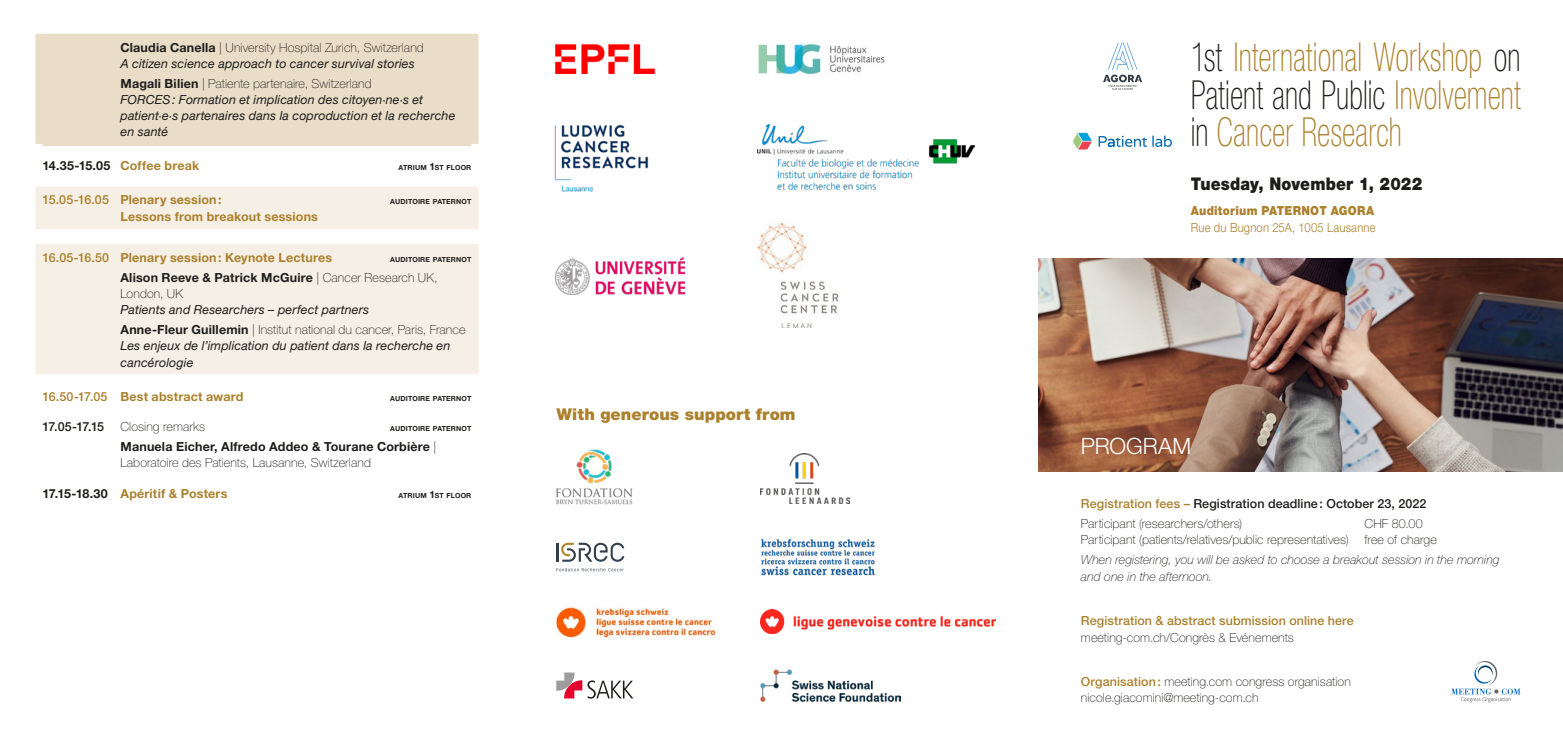
<style>
.page{position:relative;width:1563px;height:745px;background:#fff}
.page>*{position:absolute;margin:0;border:0;box-sizing:border-box;transform-origin:0 0}
.t1{font:100 condensed 40px/37.5px "Helvetica Neue LT Std";letter-spacing:.005em;color:#ab812d;text-align:justify;scale:.8 1}
.t2{font:300 22.5px "Helvetica Neue LT Std";letter-spacing:-.005em;color:#fff}
.t3{font:900 17.5px "Helvetica Neue LT Std";letter-spacing:.01em;color:#1d1d1b;scale:.9 1}
.t4{font:900 16.25px "Helvetica Neue LT Std";letter-spacing:.005em;color:#ab812d}
.t5{font:italic 12.5px/16.2px "Helvetica Neue LT Std";letter-spacing:.01em;color:#1d1d1b}
.t6{font:100 12.5px/16.2px "Helvetica Neue LT Std";letter-spacing:.005em;color:#1d1d1b}
.t7{font:700 12.5px "Helvetica Neue LT Std";letter-spacing:.015em;color:#ab812d}
.t8{font:500 12.5px/19.8px "Helvetica Neue LT Std";letter-spacing:.005em;color:#1d1d1b}
.t9{font:italic 100 12.5px/16.2px "Helvetica Neue LT Std";letter-spacing:.005em;color:#1d1d1b}
.t10{font:500 12.5px "Helvetica Neue LT Std";letter-spacing:.005em;color:#ab812d}
.t11{font:300 12.5px "Helvetica Neue LT Std";letter-spacing:.015em;color:#ab812d;scale:.9 1}
.t12{font:900 12.5px "Helvetica Neue LT Std";letter-spacing:.02em;color:#ab812d;scale:.9 1}
.t13{font:700 12.5px "Helvetica Neue LT Std";letter-spacing:.01em;color:#1d1d1b}
.t14{font:700 7px "Helvetica Neue LT Std";letter-spacing:.025em;color:#1d1d1b}
.s1{font-weight:700;font-style:normal}
.s2{font-weight:100;font-style:normal}
.s3{color:#ab812d}
.s4{font-size:10px}
.s5{font-weight:500}
.s6{font-weight:700}
.s7{color:#1d1d1b}
.s8{font-weight:100}
.s9{font-weight:500;color:#ab812d}
</style>
<div class="page">
<img style="left:1038px;top:259px;width:525px;height:212px">
<svg style="left:1103px;top:43px;width:39px;height:47px"></svg>
<svg style="left:1451px;top:661px;width:69px;height:41px"></svg>
<svg style="left:1073px;top:133px;width:19px;height:16px"></svg>
<svg style="left:1098px;top:135px;width:74px;height:12px"></svg>
<img style="left:758px;top:43px;width:127px;height:32px">
<img style="left:757px;top:125px;width:217px;height:66px">
<img style="left:757px;top:223px;width:82px;height:104px">
<svg style="left:556px;top:568px;width:68px;height:3px"></svg>
<svg style="left:556px;top:542px;width:68px;height:19px"></svg>
<svg style="left:556px;top:672px;width:77px;height:26px"></svg>
<img style="left:760px;top:453px;width:89px;height:50px">
<img style="left:554px;top:124px;width:95px;height:68px">
<img style="left:555px;top:44px;width:100px;height:30px">
<img style="left:555px;top:257px;width:129px;height:37px">
<img style="left:760px;top:609px;width:235px;height:24px">
<img style="left:556px;top:607px;width:161px;height:31px">
<img style="left:761px;top:538px;width:114px;height:37px">
<img style="left:556px;top:449px;width:77px;height:56px">
<img style="left:760px;top:669px;width:141px;height:33px">
<div style="left:35px;top:34px;width:443px;height:110px;background:#e9ddc8"></div>
<div style="left:43px;top:36px;width:428px;height:110px;background:#e9ddc8"></div>
<div style="left:35px;top:186px;width:443px;height:43px;background:#f5efe5"></div>
<div style="left:35px;top:244px;width:443px;height:130px;background:#f5efe5"></div>
<p class="t5" style="left:120px;top:39px;width:305px"><span class="s1">Claudia Canella</span> <span class="s2">| University Hospital Zurich, Switzerland<br></span>A citizen science approach to cancer survival stories</p>
<p class="t5" style="left:120px;top:75px;width:336px"><span class="s1">Magali Bilien</span> <span class="s2">| Patiente partenaire, Switzerland<br></span>FORCES: Formation et implication des citoyen·ne·s et patient·e·s partenaires dans la coproduction et la recherche en santé</p>
<p class="t13" style="left:43px;top:158px;width:158px">14.35-15.05 <span class="s3">Coffee break</span></p>
<p class="t14" style="left:399px;top:163px;width:74px">ATRIUM <span class="s4">1</span>ST FLOOR</p>
<p class="t7" style="left:43px;top:192px;width:181px"><span class="s5">15.05-16.05</span> Plenary session:</p>
<p class="t14" style="left:390px;top:197px;width:83px">AUDITOIRE PATERNOT</p>
<p class="t7" style="left:120px;top:208px;width:199px">Lessons from breakout sessions</p>
<p class="t7" style="left:43px;top:249px;width:291px"><span class="s5">16.05-16.50</span> Plenary session: Keynote Lectures</p>
<p class="t14" style="left:390px;top:255px;width:83px">AUDITOIRE PATERNOT</p>
<p class="t6" style="left:120px;top:269px;width:319px"><span class="s6">Alison Reeve &amp; Patrick McGuire</span> | Cancer Research UK,<br>London, UK</p>
<p class="t5" style="left:120px;top:299px;width:347px;line-height:19.8px">Patients and Researchers – perfect partners<br><span class="s1">Anne-Fleur Guillemin</span> <span class="s2">| Institut national du cancer, Paris, France</span></p>
<p class="t5" style="left:120px;top:337px;width:331px">Les enjeux de l’implication du patient dans la recherche en cancérologie</p>
<p class="t7" style="left:43px;top:388px;width:203px"><span class="s5">16.50-17.05</span> Best abstract award</p>
<p class="t14" style="left:390px;top:393px;width:83px">AUDITOIRE PATERNOT</p>
<p class="t8" style="left:43px;top:416px;width:63px">17.05-17.15</p>
<p class="t6" style="left:120px;top:418px;width:86px">Closing remarks</p>
<p class="t14" style="left:390px;top:424px;width:83px">AUDITOIRE PATERNOT</p>
<p class="t6" style="left:120px;top:438px;width:317px"><span class="s6">Manuela Eicher, Alfredo Addeo &amp; Tourane Corbière</span> |<br>Laboratoire des Patients, Lausanne, Switzerland</p>
<p class="t7" style="left:43px;top:485px;width:186px"><span class="s7">17.15-18.30</span> Apéritif &amp; Posters</p>
<p class="t14" style="left:399px;top:490px;width:74px">ATRIUM <span class="s4">1</span>ST FLOOR</p>
<h3 class="t4" style="left:556px;top:404px;width:241px">With generous support from</h3>
<h1 class="t1" style="left:1191px;top:38px;width:413px"><span class="s7">1st</span> International Workshop <span class="s7">on Patient and Public</span> Involvement <span class="s7">in</span> Cancer Research</h1>
<h3 class="t3" style="left:1191px;top:173px;width:258px">Tuesday, November 1, 2022</h3>
<p class="t12" style="left:1191px;top:202px;width:205px">Auditorium PATERNOT AGORA</p>
<p class="t11" style="left:1191px;top:220px;width:207px">Rue du Bugnon 25A, 1005 Lausanne</p>
<h2 class="t2" style="left:1081px;top:432px;width:112px">PROGRAM</h2>
<p class="t8" style="left:1081px;top:493px;width:347px"><span class="s3">Registration fees –</span> Registration deadline: October 23, 2022<br><span class="s8">Participant (researchers/others)</span></p>
<p class="t6" style="left:1364px;top:515px;width:60px">CHF 80.00</p>
<p class="t6" style="left:1081px;top:531px;width:269px">Participant (patients/relatives/public representatives)</p>
<p class="t6" style="left:1364px;top:531px;width:74px">free of charge</p>
<p class="t9" style="left:1081px;top:551px;width:420px">When registering, you will be asked to choose a breakout session in the morning and one in the afternoon.</p>
<p class="t10" style="left:1081px;top:613px;width:274px">Registration &amp; abstract submission online here</p>
<p class="t6" style="left:1081px;top:628px;width:214px">meeting-com.ch/Congrès &amp; Evénements</p>
<p class="t6" style="left:1081px;top:673px;width:271px"><span class="s9">Organisation:</span> meeting.com congress organisation nicole.giacomini@meeting-com.ch</p>
</div>
